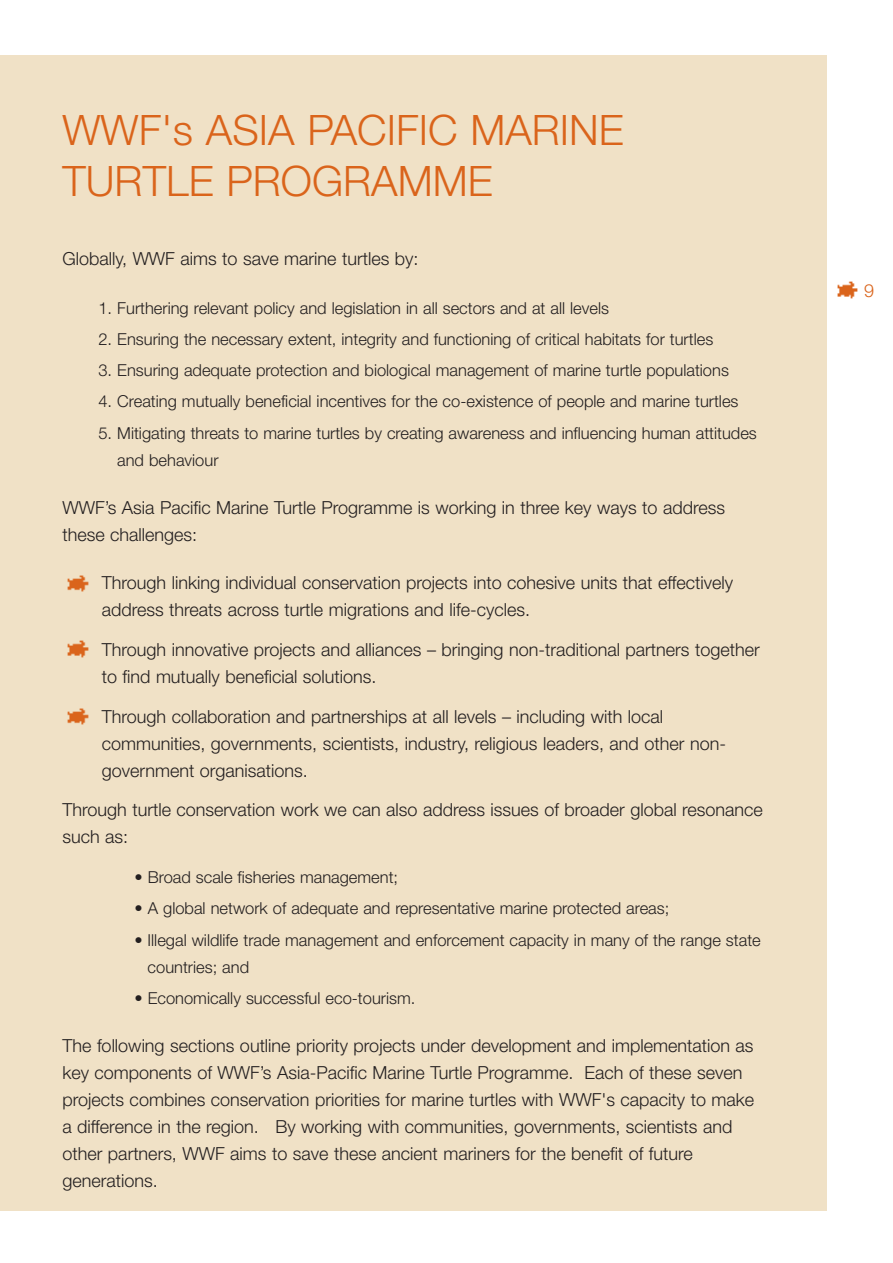
<style>
.page{position:relative;width:893px;height:1263px;background:#fff}
.page>*{position:absolute;margin:0;border:0;box-sizing:border-box;transform-origin:0 0}
.t1{font:300 42px/50.4px "Helvetica Neue";color:#da641b}
.t2{font:300 18px/27px "Helvetica Neue";color:#231f20}
.t3{font:300 18px "Helvetica Neue";color:#da641b}
.t4{font:300 16.5px/27px "Helvetica Neue";color:#231f20}
</style>
<div class="page">
<div style="left:0;top:55px;width:858px;height:1156px;background:#f0e1c6"></div>
<h1 class="t1" style="left:62px;top:109px;width:563px">WWF's ASIA PACIFIC MARINE<br>TURTLE PROGRAMME</h1>
<p class="t2" style="left:62px;top:247px;width:358px">Globally, WWF aims to save marine turtles by:</p>
<p class="t4" style="left:98px;top:296px;width:512px">1. Furthering relevant policy and legislation in all sectors and at all levels</p>
<p class="t4" style="left:98px;top:327px;width:616px">2. Ensuring the necessary extent, integrity and functioning of critical habitats for turtles</p>
<p class="t4" style="left:98px;top:358px;width:632px">3. Ensuring adequate protection and biological management of marine turtle populations</p>
<p class="t4" style="left:98px;top:389px;width:641px">4. Creating mutually beneficial incentives for the co-existence of people and marine turtles</p>
<p class="t4" style="left:117px;top:421px;width:641px;text-indent:-19px">5. Mitigating threats to marine turtles by creating awareness and influencing human attitudes and behaviour</p>
<p class="t2" style="left:62px;top:495px;width:664px">WWF’s Asia Pacific Marine Turtle Programme is working in three key ways to address these challenges:</p>
<p class="t2" style="left:102px;top:571px;width:633px">Through linking individual conservation projects into cohesive units that effectively address threats across turtle migrations and life-cycles.</p>
<p class="t2" style="left:102px;top:638px;width:660px">Through innovative projects and alliances – bringing non-traditional partners together to find mutually beneficial solutions.</p>
<p class="t2" style="left:102px;top:704px;width:626px">Through collaboration and partnerships at all levels – including with local communities, governments, scientists, industry, religious leaders, and other non&shy;government organisations.</p>
<p class="t2" style="left:62px;top:798px;width:702px">Through turtle conservation work we can also address issues of broader global resonance such as:</p>
<p class="t4" style="left:134px;top:865px;width:265px">• Broad scale fisheries management;</p>
<p class="t4" style="left:134px;top:896px;width:536px">• A global network of adequate and representative marine protected areas;</p>
<p class="t4" style="left:148px;top:928px;width:615px;text-indent:-13px">• Illegal wildlife trade management and enforcement capacity in many of the range state countries; and</p>
<p class="t4" style="left:134px;top:986px;width:282px">• Economically successful eco-tourism.</p>
<p class="t2" style="left:62px;top:1034px;width:693px">The following sections outline priority projects under development and implementation as key components of WWF’s Asia-Pacific Marine Turtle Programme. Each of these seven projects combines conservation priorities for marine turtles with WWF's capacity to make a difference in the region. By working with communities, governments, scientists and other partners, WWF aims to save these ancient mariners for the benefit of future generations.</p>
<p class="t3" style="left:864px;top:284px;width:12px">9</p>
</div>
